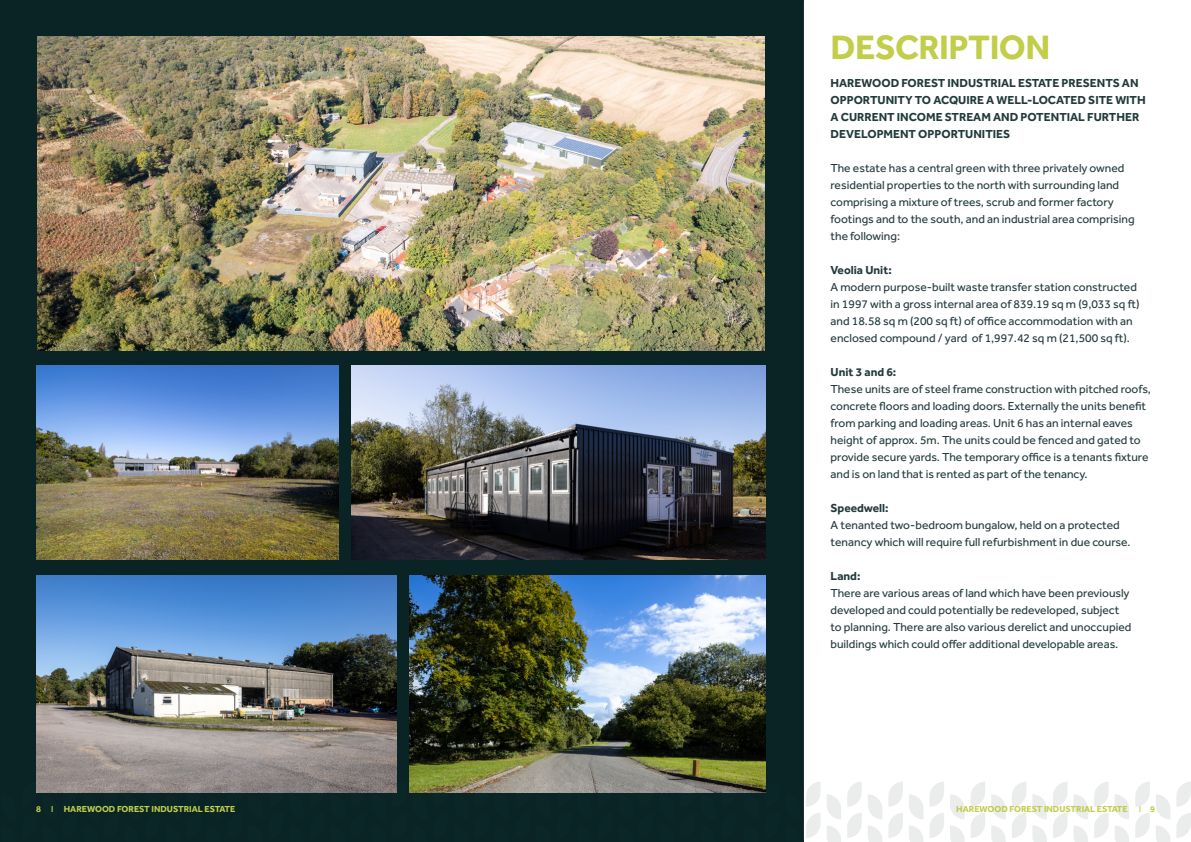
<style>
.page{position:relative;width:1191px;height:842px;background:#fff}
.page>*{position:absolute;margin:0;border:0;box-sizing:border-box;transform-origin:0 0}
.t1{font:700 35px "Effra";letter-spacing:-.015em;color:#c2cd4a}
.t2{font:12px/17px "Effra";color:#223a3b}
.t3{font:700 12px/17px "Effra";color:#223a3b}
.t4{font:700 9px "Effra";color:#c2cd4a}
</style>
<div class="page">
<div style="left:0;top:1px;width:803px;height:840px;background:#0a2425"></div>
<img style="left:36px;top:575px;width:360px;height:217px">
<img style="left:410px;top:575px;width:355px;height:217px">
<img style="left:351px;top:365px;width:414px;height:195px">
<img style="left:37px;top:36px;width:727px;height:314px">
<img style="left:36px;top:365px;width:303px;height:195px">
<svg style="left:1px;top:841px;width:15px;height:1px"></svg>
<svg style="left:63px;top:782px;width:15px;height:11px"></svg>
<svg style="left:51px;top:806px;width:2px;height:6px"></svg>
<svg style="left:42px;top:841px;width:15px;height:1px"></svg>
<svg style="left:104px;top:782px;width:15px;height:11px"></svg>
<svg style="left:84px;top:841px;width:14px;height:1px"></svg>
<svg style="left:145px;top:782px;width:15px;height:11px"></svg>
<svg style="left:125px;top:841px;width:14px;height:1px"></svg>
<svg style="left:186px;top:782px;width:15px;height:11px"></svg>
<svg style="left:166px;top:841px;width:14px;height:1px"></svg>
<svg style="left:207px;top:782px;width:35px;height:60px"></svg>
<svg style="left:269px;top:782px;width:14px;height:11px"></svg>
<svg style="left:248px;top:841px;width:15px;height:1px"></svg>
<svg style="left:310px;top:782px;width:14px;height:11px"></svg>
<svg style="left:289px;top:841px;width:15px;height:1px"></svg>
<svg style="left:330px;top:841px;width:15px;height:1px"></svg>
<svg style="left:392px;top:782px;width:5px;height:11px"></svg>
<svg style="left:351px;top:782px;width:35px;height:60px"></svg>
<svg style="left:433px;top:782px;width:15px;height:11px"></svg>
<svg style="left:413px;top:841px;width:14px;height:1px"></svg>
<svg style="left:474px;top:782px;width:15px;height:11px"></svg>
<svg style="left:454px;top:841px;width:14px;height:1px"></svg>
<svg style="left:515px;top:782px;width:15px;height:11px"></svg>
<svg style="left:495px;top:841px;width:14px;height:1px"></svg>
<svg style="left:557px;top:782px;width:14px;height:11px"></svg>
<svg style="left:536px;top:841px;width:15px;height:1px"></svg>
<svg style="left:598px;top:782px;width:14px;height:11px"></svg>
<svg style="left:577px;top:841px;width:15px;height:1px"></svg>
<svg style="left:639px;top:782px;width:14px;height:11px"></svg>
<svg style="left:618px;top:841px;width:15px;height:1px"></svg>
<svg style="left:680px;top:782px;width:15px;height:11px"></svg>
<svg style="left:659px;top:841px;width:15px;height:1px"></svg>
<svg style="left:721px;top:782px;width:15px;height:11px"></svg>
<svg style="left:701px;top:841px;width:14px;height:1px"></svg>
<svg style="left:744px;top:841px;width:15px;height:1px"></svg>
<svg style="left:806px;top:782px;width:14px;height:25px"></svg>
<svg style="left:806px;top:813px;width:14px;height:25px"></svg>
<svg style="left:785px;top:841px;width:15px;height:1px"></svg>
<svg style="left:847px;top:782px;width:14px;height:25px"></svg>
<svg style="left:827px;top:794px;width:14px;height:25px"></svg>
<svg style="left:847px;top:813px;width:14px;height:25px"></svg>
<svg style="left:827px;top:825px;width:14px;height:17px"></svg>
<svg style="left:888px;top:782px;width:15px;height:25px"></svg>
<svg style="left:868px;top:794px;width:14px;height:25px"></svg>
<svg style="left:888px;top:813px;width:15px;height:25px"></svg>
<svg style="left:868px;top:825px;width:14px;height:17px"></svg>
<svg style="left:930px;top:782px;width:14px;height:25px"></svg>
<svg style="left:909px;top:794px;width:14px;height:25px"></svg>
<svg style="left:930px;top:813px;width:14px;height:25px"></svg>
<svg style="left:909px;top:825px;width:14px;height:17px"></svg>
<svg style="left:971px;top:782px;width:14px;height:25px"></svg>
<svg style="left:950px;top:794px;width:14px;height:25px"></svg>
<svg style="left:971px;top:813px;width:14px;height:25px"></svg>
<svg style="left:950px;top:825px;width:14px;height:17px"></svg>
<svg style="left:1012px;top:782px;width:14px;height:25px"></svg>
<svg style="left:991px;top:794px;width:14px;height:25px"></svg>
<svg style="left:1012px;top:813px;width:14px;height:25px"></svg>
<svg style="left:991px;top:826px;width:14px;height:16px"></svg>
<svg style="left:1053px;top:782px;width:14px;height:25px"></svg>
<svg style="left:1032px;top:794px;width:15px;height:25px"></svg>
<svg style="left:1053px;top:813px;width:14px;height:25px"></svg>
<svg style="left:1032px;top:826px;width:15px;height:16px"></svg>
<svg style="left:1094px;top:782px;width:14px;height:25px"></svg>
<svg style="left:1074px;top:794px;width:14px;height:25px"></svg>
<svg style="left:1094px;top:813px;width:14px;height:25px"></svg>
<svg style="left:1074px;top:825px;width:14px;height:17px"></svg>
<svg style="left:1115px;top:794px;width:14px;height:25px"></svg>
<svg style="left:1135px;top:782px;width:14px;height:56px"></svg>
<svg style="left:1115px;top:825px;width:14px;height:17px"></svg>
<svg style="left:1176px;top:782px;width:15px;height:25px"></svg>
<svg style="left:1156px;top:794px;width:14px;height:25px"></svg>
<svg style="left:1176px;top:813px;width:15px;height:25px"></svg>
<svg style="left:1156px;top:825px;width:14px;height:17px"></svg>
<h1 class="t1" style="left:830px;top:26px;width:221px">DESCRIPTION</h1>
<p class="t3" style="left:830px;top:74px;width:317px">HAREWOOD FOREST INDUSTRIAL ESTATE PRESENTS AN OPPORTUNITY TO ACQUIRE A WELL-LOCATED SITE WITH A CURRENT INCOME STREAM AND POTENTIAL FURTHER DEVELOPMENT OPPORTUNITIES</p>
<p class="t2" style="left:830px;top:159px;width:305px">The estate has a central green with three privately owned residential properties to the north with surrounding land comprising a mixture of trees, scrub and former factory footings and to the south, and an industrial area comprising the following:</p>
<p class="t3" style="left:830px;top:261px;width:63px">Veolia Unit:</p>
<p class="t2" style="left:830px;top:278px;width:311px">A modern purpose-built waste transfer station constructed in 1997 with a gross internal area of 839.19 sq m (9,033 sq ft) and 18.58 sq m (200 sq ft) of office accommodation with an enclosed compound / yard of 1,997.42 sq m (21,500 sq ft).</p>
<p class="t3" style="left:830px;top:363px;width:67px">Unit 3 and 6:</p>
<p class="t2" style="left:830px;top:380px;width:322px">These units are of steel frame construction with pitched roofs, concrete floors and loading doors. Externally the units benefit from parking and loading areas. Unit 6 has an internal eaves height of approx. 5m. The units could be fenced and gated to provide secure yards. The temporary office is a tenants fixture and is on land that is rented as part of the tenancy.</p>
<p class="t3" style="left:830px;top:499px;width:60px">Speedwell:</p>
<p class="t2" style="left:830px;top:516px;width:301px">A tenanted two-bedroom bungalow, held on a protected tenancy which will require full refurbishment in due course.</p>
<p class="t3" style="left:830px;top:567px;width:31px">Land:</p>
<p class="t2" style="left:830px;top:584px;width:302px">There are various areas of land which have been previously developed and could potentially be redeveloped, subject to planning. There are also various derelict and unoccupied buildings which could offer additional developable areas.</p>
<p class="t4" style="left:36px;top:803px;width:6px">8</p>
<p class="t4" style="left:64px;top:803px;width:173px">HAREWOOD FOREST INDUSTRIAL ESTATE</p>
<p class="t4" style="left:956px;top:803px;width:173px">HAREWOOD FOREST INDUSTRIAL ESTATE</p>
<p class="t4" style="left:1150px;top:803px;width:6px">9</p>
</div>
